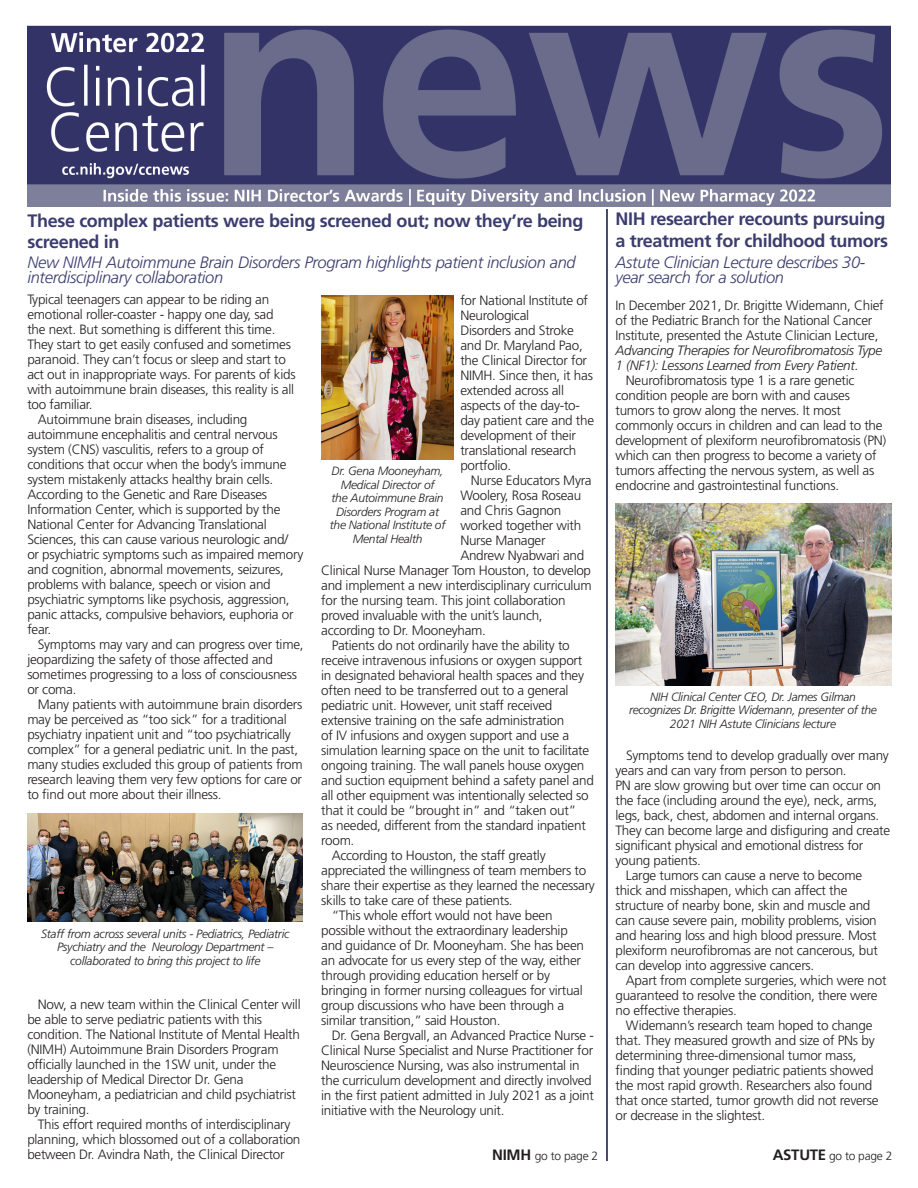
<style>
.page{position:relative;width:918px;height:1188px;background:#fff}
.page>*{position:absolute;margin:0;border:0;box-sizing:border-box;transform-origin:0 0}
.t1{font:700 18px/21.6px "Frutiger LT Std";letter-spacing:-.02em;color:#3c3d6f}
.t2{font:italic 300 16.5px/15px "Frutiger LT Std";letter-spacing:-.02em;color:#3c3d6f}
.t3{font:300 13.5px/15px "Frutiger LT Std";letter-spacing:-.02em;color:#231f20}
.t4{font:italic 300 13.5px/15px "Frutiger LT Std";letter-spacing:-.02em;color:#231f20}
.t5{font:italic 300 12px/13.5px "Frutiger LT Std";letter-spacing:-.02em;color:#231f20;text-align:center}
.t6{font:300 12px "Frutiger LT Std";letter-spacing:-.02em;color:#231f20}
.s1{font-weight:700;font-size:15px}
.s2{font-style:normal}
</style>
<div class="page">
<hr style="left:606px;top:209px;width:2px;height:952px;background:#4a4b75">
<img style="left:27px;top:25px;width:864px;height:182px">
<img style="left:27px;top:814px;width:276px;height:108px">
<img style="left:322px;top:296px;width:132px;height:164px">
<img style="left:615px;top:504px;width:276px;height:181px">
<p class="t1" style="left:27px;top:210px;width:558px">These complex patients were being screened out; now they’re being screened in</p>
<p class="t2" style="left:27px;top:255px;width:550px">New NIMH Autoimmune Brain Disorders Program highlights patient inclusion and</p>
<p class="t2" style="left:27px;top:270px;width:197px">interdisciplinary collaboration</p>
<p class="t3" style="left:27px;top:292px;width:270px">Typical teenagers can appear to be riding an emotional roller-coaster - happy one day, sad<br>the next. But something is different this time.<br>They start to get easily confused and sometimes paranoid. They can’t focus or sleep and start to act out in inappropriate ways. For parents of kids with autoimmune brain diseases, this reality is all too familiar.</p>
<p class="t3" style="left:27px;top:412px;width:278px;text-indent:11px">Autoimmune brain diseases, including autoimmune encephalitis and central nervous system (CNS) vasculitis, refers to a group of conditions that occur when the body’s immune system mistakenly attacks healthy brain cells.<br>According to the Genetic and Rare Diseases Information Center, which is supported by the National Center for Advancing Translational Sciences, this can cause various neurologic and/<br>or psychiatric symptoms such as impaired memory and cognition, abnormal movements, seizures, problems with balance, speech or vision and psychiatric symptoms like psychosis, aggression, panic attacks, compulsive behaviors, euphoria or fear.</p>
<p class="t3" style="left:27px;top:637px;width:278px;text-indent:10px">Symptoms may vary and can progress over time, jeopardizing the safety of those affected and sometimes progressing to a loss of consciousness or coma.</p>
<p class="t3" style="left:27px;top:697px;width:277px;text-indent:10px">Many patients with autoimmune brain disorders may be perceived as “too sick” for a traditional psychiatry inpatient unit and “too psychiatrically complex” for a general pediatric unit. In the past, many studies excluded this group of patients from research leaving them very few options for care or to fnd out more about their illness.</p>
<p class="t3" style="left:460px;top:293px;width:135px">for National Institute of<br>Neurological<br>Disorders and Stroke and Dr. Maryland Pao, the Clinical Director for<br>NIMH. Since then, it has extended across all aspects of the day-to&shy;day patient care and the development of their translational research portfolio.</p>
<p class="t3" style="left:460px;top:473px;width:133px;text-indent:11px">Nurse Educators Myra<br>Woolery, Rosa Roseau and Chris Gagnon worked together with<br>Nurse Manager<br>Andrew Nyabwari and</p>
<p class="t3" style="left:321px;top:563px;width:272px">Clinical Nurse Manager Tom Houston, to develop and implement a new interdisciplinary curriculum for the nursing team. This joint collaboration proved invaluable with the unit’s launch, according to Dr. Mooneyham.</p>
<p class="t3" style="left:321px;top:638px;width:274px;text-indent:10px">Patients do not ordinarily have the ability to receive intravenous infusions or oxygen support in designated behavioral health spaces and they often need to be transferred out to a general pediatric unit. However, unit staff received extensive training on the safe administration<br>of IV infusions and oxygen support and use a simulation learning space on the unit to facilitate ongoing training. The wall panels house oxygen and suction equipment behind a safety panel and all other equipment was intentionally selected so that it could be “brought in” and “taken out”<br>as needed, different from the standard inpatient room.</p>
<p class="t3" style="left:321px;top:848px;width:275px;text-indent:10px">According to Houston, the staff greatly appreciated the willingness of team members to share their expertise as they learned the necessary skills to take care of these patients.</p>
<p class="t3" style="left:321px;top:908px;width:264px;text-indent:10px">“This whole effort would not have been possible without the extraordinary leadership and guidance of Dr. Mooneyham. She has been an advocate for us every step of the way, either through providing education herself or by bringing in former nursing colleagues for virtual group discussions who have been through a similar transition,” said Houston.</p>
<p class="t3" style="left:321px;top:1028px;width:274px;text-indent:10px">Dr. Gena Bergvall, an Advanced Practice Nurse - Clinical Nurse Specialist and Nurse Practitioner for Neuroscience Nursing, was also instrumental in the curriculum development and directly involved in the frst patient admitted in July 2021 as a joint initiative with the Neurology unit.</p>
<p class="t6" style="left:492px;top:1149px;width:108px"><span class="s1">NIMH</span> go to page 2</p>
<p class="t5" style="left:330px;top:465px;width:118px">Dr. Gena Mooneyham,<br>Medical Director of<br>the Autoimmune Brain<br>Disorders Program at the National Institute of<br>Mental Health</p>
<p class="t5" style="left:41px;top:927px;width:250px">Staff from across several units - Pediatrics, Pediatric<br>Psychiatry and the Neurology Department – collaborated to bring this project to life</p>
<p class="t3" style="left:27px;top:997px;width:275px;text-indent:10px">Now, a new team within the Clinical Center will be able to serve pediatric patients with this condition. The National Institute of Mental Health (NIMH) Autoimmune Brain Disorders Program offcially launched in the 1SW unit, under the leadership of Medical Director Dr. Gena Mooneyham, a pediatrician and child psychiatrist by training.</p>
<p class="t3" style="left:27px;top:1117px;width:275px;text-indent:10px">This effort required months of interdisciplinary planning, which blossomed out of a collaboration between Dr. Avindra Nath, the Clinical Director</p>
<p class="t1" style="left:615px;top:208px;width:274px">NIH researcher recounts pursuing a treatment for childhood tumors</p>
<p class="t2" style="left:615px;top:255px;width:251px">Astute Clinician Lecture describes 30- year search for a solution</p>
<p class="t3" style="left:615px;top:298px;width:270px">In December 2021, Dr. Brigitte Widemann, Chief of the Pediatric Branch for the National Cancer<br>Institute, presented the Astute Clinician Lecture,</p>
<p class="t4" style="left:615px;top:343px;width:268px">Advancing Therapies for Neurofbromatosis Type<br>1 (NF1): Lessons Learned from Every Patient<span class="s2">.</span></p>
<p class="t3" style="left:615px;top:373px;width:272px;text-indent:10px">Neurofbromatosis type 1 is a rare genetic condition people are born with and causes tumors to grow along the nerves. It most commonly occurs in children and can lead to the development of plexiform neurofbromatosis (PN) which can then progress to become a variety of tumors affecting the nervous system, as well as endocrine and gastrointestinal functions.</p>
<p class="t5" style="left:629px;top:690px;width:249px">NIH Clinical Center CEO, Dr. James Gilman recognizes Dr. Brigitte Widemann, presenter of the<br>2021 NIH Astute Clinicians lecture</p>
<p class="t3" style="left:615px;top:748px;width:276px;text-indent:11px">Symptoms tend to develop gradually over many years and can vary from person to person.<br>PN are slow growing but over time can occur on the face (including around the eye), neck, arms, legs, back, chest, abdomen and internal organs.<br>They can become large and disfguring and create signifcant physical and emotional distress for young patients.</p>
<p class="t3" style="left:615px;top:868px;width:264px;text-indent:11px">Large tumors can cause a nerve to become thick and misshapen, which can affect the structure of nearby bone, skin and muscle and can cause severe pain, mobility problems, vision and hearing loss and high blood pressure. Most plexiform neurofbromas are not cancerous, but can develop into aggressive cancers.</p>
<p class="t3" style="left:615px;top:973px;width:273px;text-indent:10px">Apart from complete surgeries, which were not guaranteed to resolve the condition, there were no effective therapies.</p>
<p class="t3" style="left:615px;top:1018px;width:265px;text-indent:10px">Widemann’s research team hoped to change that. They measured growth and size of PNs by determining three-dimensional tumor mass, fnding that younger pediatric patients showed the most rapid growth. Researchers also found that once started, tumor growth did not reverse or decrease in the slightest.</p>
<p class="t6" style="left:773px;top:1149px;width:121px"><span class="s1">ASTUTE</span> go to page 2</p>
</div>
